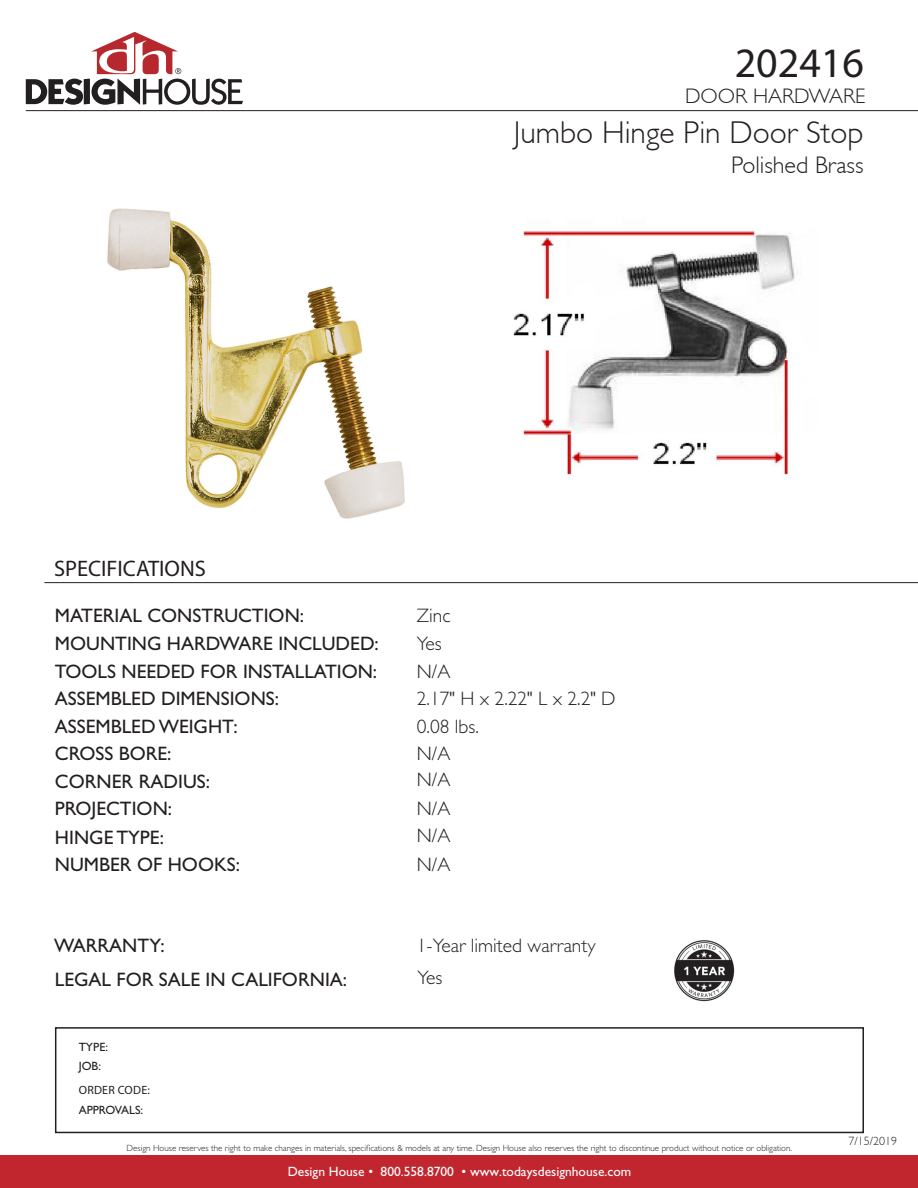
<style>
.page{position:relative;width:918px;height:1188px;background:#fff}
.page>*{position:absolute;margin:0;border:0;box-sizing:border-box;transform-origin:0 0}
.t1{font:42px "Myriad Pro";color:#231f20}
.t2{font:300 31.5px "Gill Sans";color:#231f20}
.t3{font:300 24px "Gill Sans";color:#231f20}
.t4{font:22.5px "Myriad Pro";color:#231f20}
.t5{font:300 21px "Gill Sans";color:#231f20}
.t6{font:19.5px "Gill Sans Std";color:#231f20}
.t7{font:300 19.5px "Gill Sans Std";color:#231f20}
.t8{font:13.5px "Gill Sans Std";color:#fff}
.t9{font:12px "Gill Sans Std";color:#231f20}
.t10{font:12px "Myriad Pro";letter-spacing:.02em;color:#231f20}
.t11{font:300 12px "Gill Sans";color:#231f20}
.t12{font:300 9px "Gill Sans Std";color:#231f20}
</style>
<div class="page">
<div style="left:0;top:1156px;width:918px;height:32px;background:#c1262f"></div>
<svg style="left:26px;top:32px;width:217px;height:73px"></svg>
<img style="left:107px;top:208px;width:298px;height:311px">
<img style="left:513px;top:231px;width:282px;height:245px">
<img style="left:674px;top:940px;width:61px;height:61px">
<div style="left:55px;top:1027px;width:809px;height:106px;border:2px solid #231f20"></div>
<hr style="left:26px;top:110px;width:892px;height:1px;background:#231f20">
<hr style="left:44px;top:582px;width:874px;height:1px;background:#231f20">
<p class="t1" style="left:735px;top:37px;width:131px">202416</p>
<p class="t5" style="left:685px;top:84px;width:182px">DOOR HARDWARE</p>
<p class="t2" style="left:514px;top:115px;width:351px">Jumbo Hinge Pin Door Stop</p>
<p class="t3" style="left:731px;top:152px;width:134px">Polished Brass</p>
<p class="t4" style="left:54px;top:554px;width:154px">SPECIFICATIONS</p>
<p class="t6" style="left:55px;top:605px;width:251px">MATERIAL CONSTRUCTION:</p>
<p class="t7" style="left:417px;top:605px;width:35px">Zinc</p>
<p class="t6" style="left:55px;top:632px;width:325px">MOUNTING HARDWARE INCLUDED:</p>
<p class="t7" style="left:417px;top:632px;width:26px">Yes</p>
<p class="t6" style="left:55px;top:660px;width:324px">TOOLS NEEDED FOR INSTALLATION:</p>
<p class="t7" style="left:417px;top:660px;width:35px">N/A</p>
<p class="t6" style="left:55px;top:687px;width:226px">ASSEMBLED DIMENSIONS:</p>
<p class="t7" style="left:417px;top:688px;width:200px">2.17" H x 2.22" L x 2.2" D</p>
<p class="t6" style="left:55px;top:715px;width:184px">ASSEMBLED WEIGHT:</p>
<p class="t7" style="left:417px;top:715px;width:64px">0.08 lbs.</p>
<p class="t6" style="left:55px;top:742px;width:118px">CROSS BORE:</p>
<p class="t7" style="left:417px;top:743px;width:35px">N/A</p>
<p class="t6" style="left:55px;top:770px;width:157px">CORNER RADIUS:</p>
<p class="t7" style="left:417px;top:769px;width:35px">N/A</p>
<p class="t6" style="left:55px;top:797px;width:119px">PROJECTION:</p>
<p class="t7" style="left:417px;top:797px;width:35px">N/A</p>
<p class="t6" style="left:55px;top:826px;width:111px">HINGE TYPE:</p>
<p class="t7" style="left:417px;top:825px;width:35px">N/A</p>
<p class="t6" style="left:55px;top:854px;width:187px">NUMBER OF HOOKS:</p>
<p class="t7" style="left:417px;top:854px;width:35px">N/A</p>
<p class="t6" style="left:54px;top:934px;width:112px">WARRANTY:</p>
<p class="t6" style="left:55px;top:968px;width:294px">LEGAL FOR SALE IN CALIFORNIA:</p>
<p class="t9" style="left:79px;top:1040px;width:31px">TYPE:</p>
<p class="t9" style="left:79px;top:1059px;width:24px">JOB:</p>
<p class="t10" style="left:79px;top:1082px;width:73px">ORDER CODE:</p>
<p class="t9" style="left:79px;top:1103px;width:66px">APPROVALS:</p>
<p class="t7" style="left:417px;top:934px;width:180px">1-Year limited warranty</p>
<p class="t7" style="left:418px;top:966px;width:26px">Yes</p>
<p class="t12" style="left:127px;top:1143px;width:667px">Design House reserves the right to make changes in materials, specifications &amp; models at any time. Design House also reserves the right to discontinue product without notice or obligation.</p>
<p class="t8" style="left:288px;top:1164px;width:345px">Design House • 800.558.8700 • www.todaysdesignhouse.com</p>
<p class="t11" style="left:848px;top:1134px;width:50px">7/15/2019</p>
</div>
